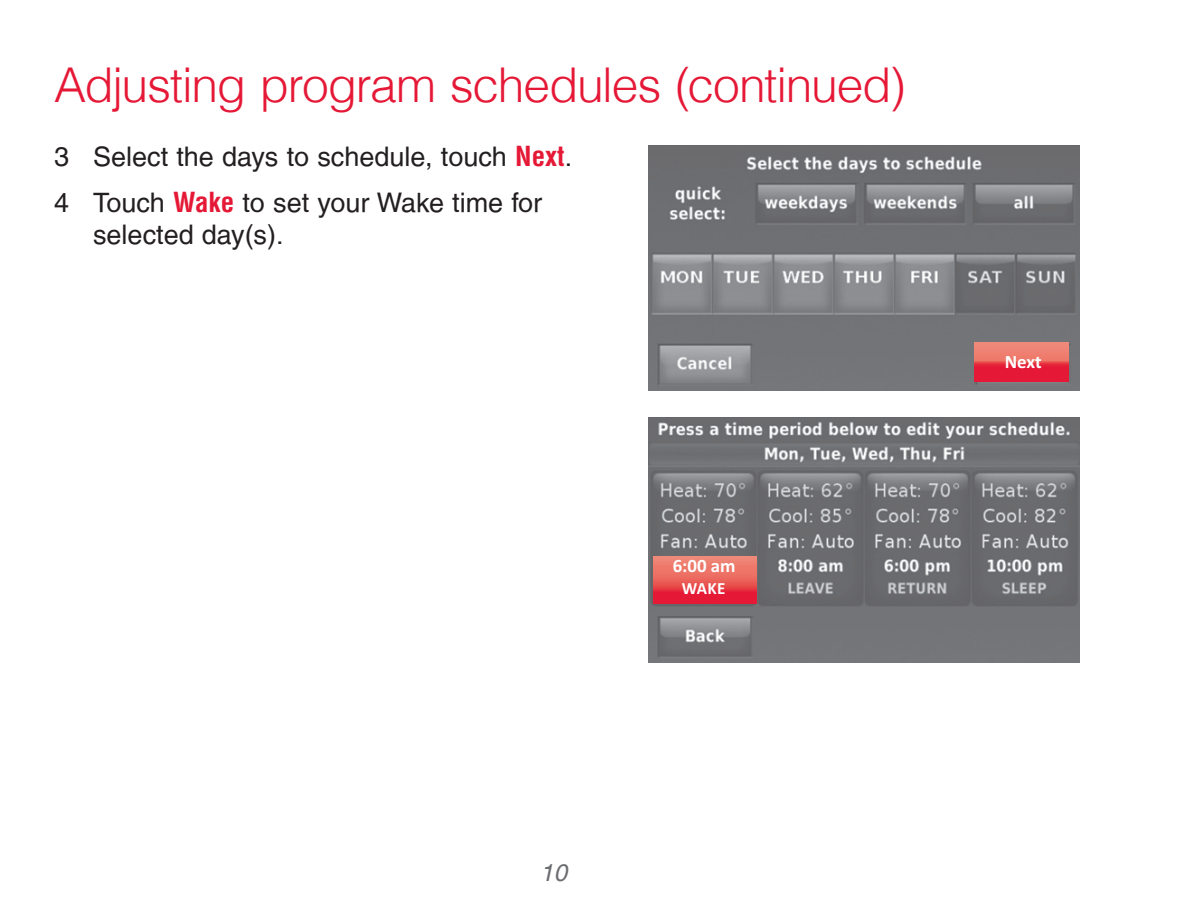
<style>
.page{position:relative;width:1188px;height:918px;background:#fff}
.page>*{position:absolute;margin:0;border:0;box-sizing:border-box;transform-origin:0 0}
.t1{font:300 48px "Helvetica LT";letter-spacing:-.025em;color:#e51836}
.t2{font:27px/45.9px "Helvetica LT";color:#231f20}
.t3{font:italic 24px "Helvetica LT";color:#6c6d70}
.t4{font:700 18.9px "Calibri";color:#fff}
.t5{font:700 17.1px "Calibri";color:#fff}
.s1{font-weight:700;font-stretch:condensed;color:#e51836}
</style>
<div class="page">
<img style="left:648px;top:146px;width:432px;height:244px">
<svg style="left:975px;top:342px;width:93px;height:40px"></svg>
<img style="left:648px;top:418px;width:432px;height:244px">
<svg style="left:653px;top:557px;width:104px;height:46px"></svg>
<h1 class="t1" style="left:54px;top:55px;width:853px">Adjusting program schedules (continued)</h1>
<p class="t2" style="left:54px;top:133px;width:520px">3 Select the days to schedule, touch <span class="s1">Next</span>.<br>4 Touch <span class="s1">Wake</span> to set your Wake time for</p>
<p class="t2" style="left:93px;top:212px;width:192px">selected day(s).</p>
<p class="t4" style="left:673px;top:554px;width:64px">6:00 am</p>
<p class="t5" style="left:682px;top:578px;width:45px">WAKE</p>
<p class="t4" style="left:1005px;top:350px;width:38px">Next</p>
<p class="t3" style="left:540px;top:859px;width:28px">10</p>
</div>
